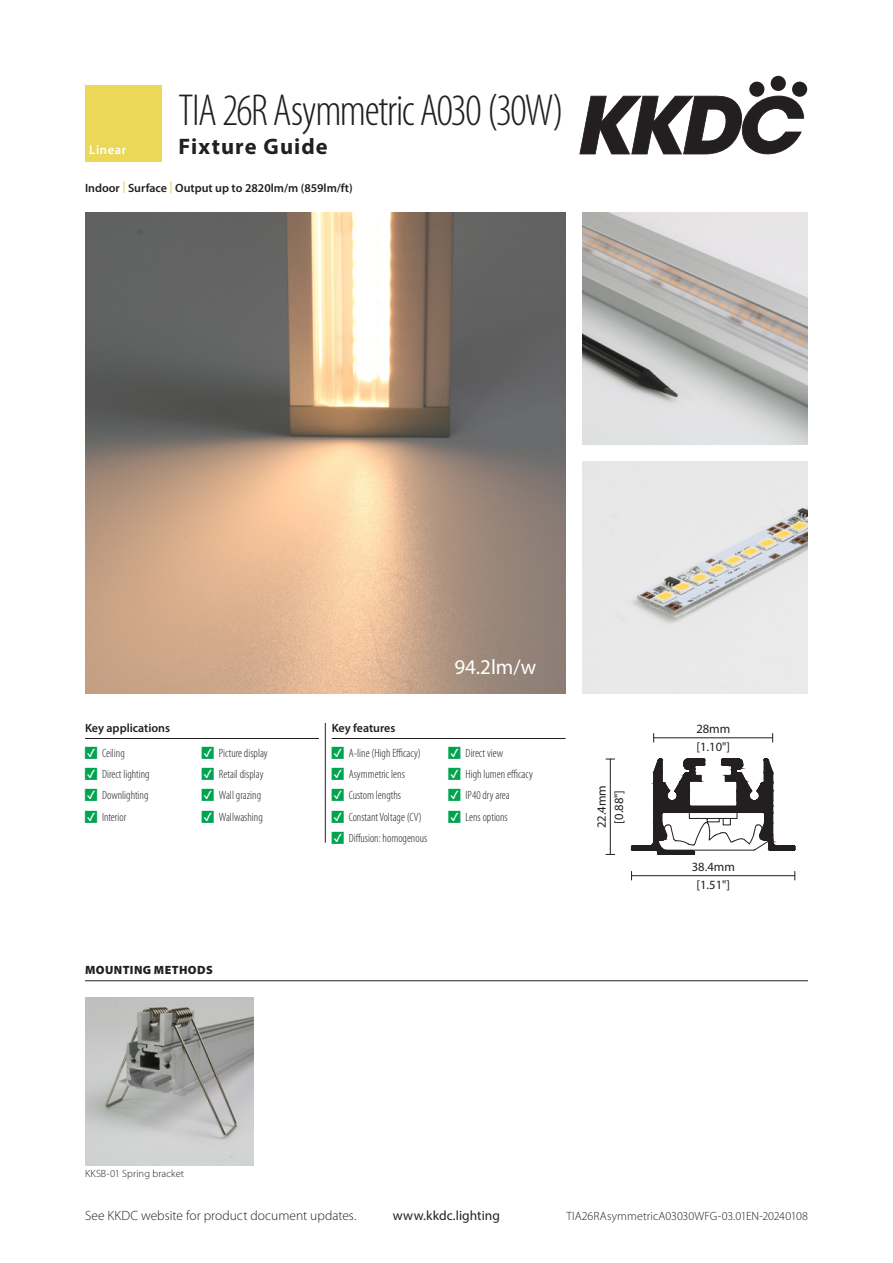
<style>
.page{position:relative;width:893px;height:1263px;background:#fff}
.page>*{position:absolute;margin:0;border:0;box-sizing:border-box;transform-origin:0 0}
.Product_Title{font:300 condensed 45px "Myriad Pro";letter-spacing:-.035em;color:#231f20}
.Spec_Sheet_type{font:700 22.5px "Myriad Pro";letter-spacing:.05em;color:#231f20}
.Lumen_W{font:21px "Myriad Pro";color:#fff}
.t1{font:300 13.5px "Myriad Pro";color:#231f20}
.t2{font:13.5px "Myriad Pro";letter-spacing:.005em;color:#231f20}
.t3{font:600 12.75px "Myriad Pro";letter-spacing:.04em;color:#fff}
.t4{font:12.6px/17.2px "Myriad Pro";color:#231f20;text-align:center}
.t5{font:300 condensed 12px "Myriad Pro";color:#231f20}
.summary_points{font:600 12px "Myriad Pro";color:#231f20}
.t6{font:300 12px "Myriad Pro";color:#231f20}
.Key_headings{font:600 12px "Myriad Pro";color:#231f20}
.mounting_methods_hea{font:900 12px "Myriad Pro";letter-spacing:.035em;color:#231f20}
.mounting_methods_tex{font:300 10.5px "Myriad Pro";letter-spacing:.015em;color:#231f20}
.s1{color:#ebd858}
.s2{color:#00a44f}
</style>
<div class="page">
<svg style="left:579px;top:96px;width:225px;height:58px"></svg>
<svg style="left:749px;top:81px;width:16px;height:16px"></svg>
<div style="left:770px;top:76px;width:16px;height:15px;background:#231f20;border-radius:50%"></div>
<div style="left:792px;top:81px;width:15px;height:16px;background:#231f20;border-radius:50%"></div>
<div style="left:85px;top:85px;width:77px;height:77px;background:#ebd858"></div>
<img style="left:85px;top:213px;width:481px;height:480px">
<img style="left:583px;top:213px;width:225px;height:231px">
<img style="left:583px;top:461px;width:225px;height:232px">
<svg style="left:631px;top:758px;width:165px;height:97px"></svg>
<div style="left:689px;top:812px;width:48px;height:7px;border:1px solid #231f20"></div>
<hr style="left:654px;top:737px;width:119px;height:1px;background:#231f20">
<hr style="left:610px;top:759px;width:1px;height:95px;background:#231f20">
<hr style="left:631px;top:875px;width:164px;height:1px;background:#231f20">
<hr style="left:85px;top:980px;width:723px;height:1px;background:#231f20">
<img style="left:85px;top:997px;width:168px;height:168px">
<hr style="left:325px;top:723px;width:1px;height:120px;background:#231f20">
<hr style="left:85px;top:738px;width:234px;height:1px;background:#231f20">
<hr style="left:332px;top:738px;width:234px;height:1px;background:#231f20">
<p class="t3" style="left:89px;top:142px;width:38px">Linear</p>
<p class="Product_Title" style="left:179px;top:86px;width:387px">TIA 26R Asymmetric A030 (30W)</p>
<p class="Spec_Sheet_type" style="left:179px;top:132px;width:151px">Fixture Guide</p>
<p class="summary_points" style="left:85px;top:180px;width:269px">Indoor <span class="s1">|</span> Surface <span class="s1">|</span> Output up to 2820lm/m (859lm/ft)</p>
<p class="Key_headings" style="left:85px;top:720px;width:87px">Key applications</p>
<p class="t5" style="left:85px;top:746px;width:41px"><span class="s2">•</span> Ceiling</p>
<p class="t5" style="left:85px;top:768px;width:66px"><span class="s2">•</span> Direct lighting</p>
<p class="t5" style="left:85px;top:789px;width:65px"><span class="s2">•</span> Downlighting</p>
<p class="t5" style="left:85px;top:810px;width:43px"><span class="s2">•</span> Interior</p>
<p class="t5" style="left:202px;top:746px;width:67px"><span class="s2">•</span> Picture display</p>
<p class="t5" style="left:202px;top:768px;width:63px"><span class="s2">•</span> Retail display</p>
<p class="t5" style="left:202px;top:789px;width:61px"><span class="s2">•</span> Wall grazing</p>
<p class="t5" style="left:202px;top:810px;width:62px"><span class="s2">•</span> Wallwashing</p>
<p class="mounting_methods_hea" style="left:85px;top:962px;width:129px">MOUNTING METHODS</p>
<p class="Key_headings" style="left:332px;top:720px;width:65px">Key features</p>
<p class="t5" style="left:332px;top:746px;width:91px"><span class="s2">•</span> A-line (High Efficacy)</p>
<p class="t5" style="left:332px;top:768px;width:75px"><span class="s2">•</span> Asymmetric lens</p>
<p class="t5" style="left:332px;top:789px;width:71px"><span class="s2">•</span> Custom lengths</p>
<p class="t5" style="left:332px;top:810px;width:92px"><span class="s2">•</span> Constant Voltage (CV)</p>
<p class="t5" style="left:332px;top:832px;width:97px"><span class="s2">•</span> Diffusion: homogenous</p>
<p class="Lumen_W" style="left:454px;top:654px;width:83px">94.2lm/w</p>
<p class="t5" style="left:449px;top:746px;width:56px"><span class="s2">•</span> Direct view</p>
<p class="t5" style="left:449px;top:768px;width:86px"><span class="s2">•</span> High lumen efficacy</p>
<p class="t5" style="left:449px;top:789px;width:63px"><span class="s2">•</span> IP40 dry area</p>
<p class="t5" style="left:449px;top:810px;width:61px"><span class="s2">•</span> Lens options</p>
<p class="t4" style="left:593px;top:828px;width:45px;rotate:-90deg">22.4mm [0.88"]</p>
<p class="t4" style="left:696px;top:720px;width:35px;text-align:left">28mm [1.10"]</p>
<p class="t4" style="left:692px;top:858px;width:45px">38.4mm [1.51"]</p>
<p class="mounting_methods_tex" style="left:85px;top:1167px;width:101px">KKSB-01 Spring bracket</p>
<p class="t1" style="left:85px;top:1208px;width:273px">See KKDC website for product document updates.</p>
<p class="t2" style="left:393px;top:1207px;width:109px">www.kkdc.lighting</p>
<p class="t6" style="left:566px;top:1209px;width:243px">TIA26RAsymmetricA03030WFG-03.01EN-20240108</p>
</div>
